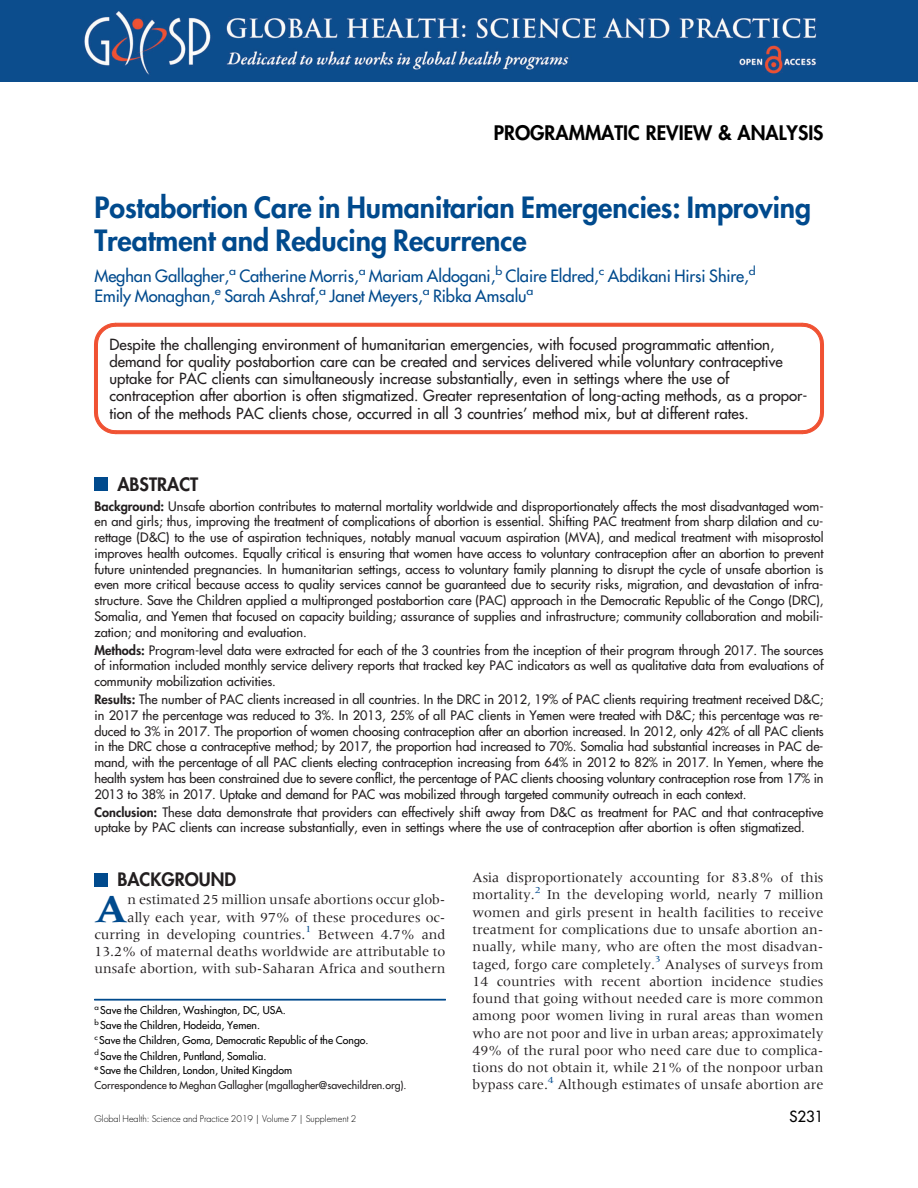
<style>
.page{position:relative;width:918px;height:1188px;background:#fff}
.page>*{position:absolute;margin:0;border:0;box-sizing:border-box;transform-origin:0 0}
.t1{font:39.75px "Adv OT1678 a 769.B";color:#004a8d}
.t2{font:28.5px/33px "Adv OT1415 ea 69.B";color:#004a8d}
.t3{font:19.5px "Adv OT1415 ea 69.B";color:#000}
.t4{font:18px "Adv OT1415 ea 69.B";color:#231f20}
.t5{font:16.5px/19.5px "Adv OT144 a 03 c 1";color:#004a8d}
.t6{font:15px/17.2px "Adv OT144 a 03 c 1";color:#231f20}
.t7{font:15px "Adv OT144 a 03 c 1";color:#000}
.t8{font:14.25px/17.2px "Adv OT2 cddb 7 b 9";color:#231f20;text-align:right}
.t9{font:12.75px/15.8px "Adv OT144 a 03 c 1";color:#231f20;text-align:justify}
.t10{font:10.5px/15px "Adv OT144 a 03 c 1";color:#000}
.t11{font:9px "Adv O Ta 6 d 68 ffe";color:#000}
.s1{font-style:inherit}
.s2{font-family:"Adv OT1415 ea 69.B"}
.s3{color:#231f20}
</style>
<div class="page">
<div style="left:116px;top:323px;width:686px;height:3px;background:#f05132;border:1px solid #f05132"></div>
<svg style="left:802px;top:322px;width:22px;height:23px"></svg>
<hr style="left:821px;top:344px;width:3px;height:68px;background:#f05132">
<svg style="left:802px;top:412px;width:22px;height:22px"></svg>
<div style="left:116px;top:431px;width:686px;height:3px;background:#f05132;border:1px solid #f05132"></div>
<svg style="left:94px;top:412px;width:22px;height:22px"></svg>
<hr style="left:94px;top:344px;width:3px;height:68px;background:#f05132">
<svg style="left:94px;top:322px;width:22px;height:23px"></svg>
<div style="left:94px;top:477px;width:14px;height:14px;background:#004a8d"></div>
<div style="left:94px;top:873px;width:14px;height:13px;background:#004a8d"></div>
<hr style="left:94px;top:999px;width:352px;height:1px;background:#004a8d">
<img style="left:0;top:0;width:918px;height:82px">
<p class="t3" style="left:494px;top:123px;width:331px">PROGRAMMATIC REVIEW &amp; ANALYSIS</p>
<p class="t2" style="left:94px;top:193px;width:718px">Postabortion Care in Humanitarian Emergencies: Improving<br>Treatment and Reducing Recurrence</p>
<p class="t5" style="left:94px;top:268px;width:663px">Meghan Gallagher,<sup>a</sup> Catherine Morris,<sup>a</sup> Mariam Aldogani,<sup>b</sup> Claire Eldred,<sup>c</sup> Abdikani Hirsi Shire,<sup>d<br></sup>Emily Monaghan,<sup>e</sup> Sarah Ashraf,<sup>a</sup> Janet Meyers,<sup>a</sup> Ribka Amsalu<sup>a</sup></p>
<p class="t6" style="left:109px;top:337px;width:700px">Despite the challenging environment of humanitarian emergencies, with focused programmatic attention, demand for quality postabortion care can be created and services delivered while voluntary contraceptive uptake for PAC clients can simultaneously increase substantially, even in settings where the use of contraception after abortion is often stigmatized. Greater representation of long-acting methods, as a propor&shy;tion of the methods PAC clients chose, occurred in all 3 countries<span class="s1">’</span> method mix, but at different rates.</p>
<p class="t4" style="left:117px;top:475px;width:82px">ABSTRACT</p>
<p class="t9" style="left:94px;top:499px;width:731px"><span class="s2">Background:</span> Unsafe abortion contributes to maternal mortality worldwide and disproportionately affects the most disadvantaged wom&shy;en and girls; thus, improving the treatment of complications of abortion is essential. Shifting PAC treatment from sharp dilation and cu&shy;rettage (D&amp;C) to the use of aspiration techniques, notably manual vacuum aspiration (MVA), and medical treatment with misoprostol improves health outcomes. Equally critical is ensuring that women have access to voluntary contraception after an abortion to prevent future unintended pregnancies. In humanitarian settings, access to voluntary family planning to disrupt the cycle of unsafe abortion is even more critical because access to quality services cannot be guaranteed due to security risks, migration, and devastation of infra&shy;structure. Save the Children applied a multipronged postabortion care (PAC) approach in the Democratic Republic of the Congo (DRC), Somalia, and Yemen that focused on capacity building; assurance of supplies and infrastructure; community collaboration and mobili&shy;zation; and monitoring and evaluation.</p>
<p class="t9" style="left:94px;top:643px;width:731px"><span class="s2">Methods:</span> Program-level data were extracted for each of the 3 countries from the inception of their program through 2017. The sources of information included monthly service delivery reports that tracked key PAC indicators as well as qualitative data from evaluations of community mobilization activities.</p>
<p class="t9" style="left:94px;top:693px;width:731px"><span class="s2">Results:</span> The number of PAC clients increased in all countries. In the DRC in 2012, 19% of PAC clients requiring treatment received D&amp;C; in 2017 the percentage was reduced to 3%. In 2013, 25% of all PAC clients in Yemen were treated with D&amp;C; this percentage was re&shy;duced to 3% in 2017. The proportion of women choosing contraception after an abortion increased. In 2012, only 42% of all PAC clients in the DRC chose a contraceptive method; by 2017, the proportion had increased to 70%. Somalia had substantial increases in PAC de&shy;mand, with the percentage of all PAC clients electing contraception increasing from 64% in 2012 to 82% in 2017. In Yemen, where the health system has been constrained due to severe conflict, the percentage of PAC clients choosing voluntary contraception rose from 17% in 2013 to 38% in 2017. Uptake and demand for PAC was mobilized through targeted community outreach in each context.</p>
<p class="t9" style="left:94px;top:805px;width:731px"><span class="s2">Conclusion:</span> These data demonstrate that providers can effectively shift away from D&amp;C as treatment for PAC and that contraceptive uptake by PAC clients can increase substantially, even in settings where the use of contraception after abortion is often stigmatized.</p>
<p class="t4" style="left:117px;top:871px;width:120px">BACKGROUND</p>
<p class="t1" style="left:94px;top:896px;width:35px">A</p>
<p class="t8" style="left:472px;top:870px;width:353px;text-align:justify">Asia disproportionately accounting for 83.8% of this mortality.<sup>2</sup> In the developing world, nearly 7 million women and girls present in health facilities to receive treatment for complications due to unsafe abortion an&shy;nually, while many, who are often the most disadvan&shy;taged, forgo care completely.<sup>3</sup> Analyses of surveys from 14 countries with recent abortion incidence studies found that going without needed care is more common among poor women living in rural areas than women who are not poor and live in urban areas; approximately 49% of the rural poor who need care due to complica&shy;tions do not obtain it, while 21% of the nonpoor urban bypass care.<sup>4</sup> Although estimates of unsafe abortion are</p>
<p class="t8" style="left:94px;top:892px;width:353px">n estimated 25 million unsafe abortions occur glob-<br>ally each year, with 97% of these procedures oc&shy;curring in developing countries.<sup>1</sup> Between 4.7% and 13.2% of maternal deaths worldwide are attributable to unsafe abortion, with sub-Saharan Africa and southern</p>
<p class="t10" style="left:94px;top:1004px;width:314px"><sup>a</sup> Save the Children, Washington, DC, USA.<br><sup>b</sup> Save the Children, Hodeida, Yemen.<br><sup>c</sup> Save the Children, Goma, Democratic Republic of the Congo.<br><sup>d</sup> Save the Children, Puntland, Somalia.<br><sup>e</sup> Save the Children, London, United Kingdom<br><span class="s3">Correspondence to Meghan Gallagher (mgallagher@savechildren.org).</span></p>
<p class="t11" style="left:94px;top:1114px;width:263px">Global Health: Science and Practice 2019 | Volume 7 | Supplement 2</p>
<p class="t7" style="left:789px;top:1109px;width:36px">S231</p>
</div>
